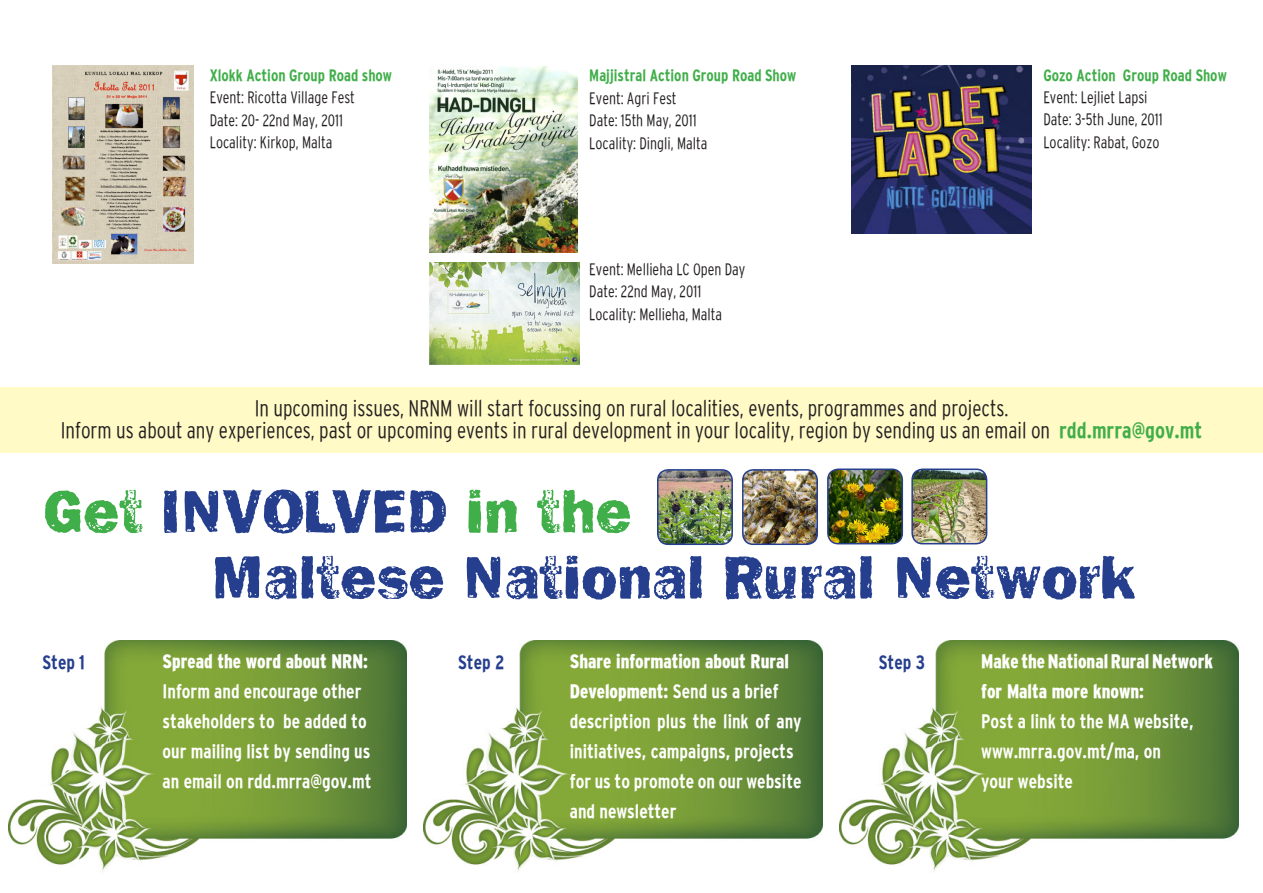
<style>
.page{position:relative;width:1263px;height:893px;background:#fff}
.page>*{position:absolute;margin:0;border:0;box-sizing:border-box;transform-origin:0 0}
.bodytext{font:63.15px "Frankie";color:#253f8e;scale:.95 1}
.bodytext-2{font:63.15px "Frankie";color:#40ae49;scale:.95 1}
.bodytext-3{font:300 22.5px "Maltinterstate Cond";color:#231f20;scale:.95 1}
.bodytext-4{font:700 19.5px/30px "Malt Interstate Cond";color:#fff;scale:.95 1}
.bodytext-5{font:900 19.5px/30px "Malt Interstate Cond";color:#fff;scale:.95 1}
.bodytext-6{font:700 19.5px "Malt Interstate Cond";color:#253f8e;scale:.95 1}
.bodytext-7{font:300 16.5px "Maltinterstate Cond";color:#231f20;scale:.95 1}
.bodytext-8{font:700 16.5px "Malt Interstate Cond";color:#40ae49;scale:.95 1}
.s1{font-family:"Malt Interstate Cond";font-weight:700;color:#40ae49}
.s2{color:#253f8e}
.s3{font-weight:700}
</style>
<div class="page">
<img style="left:658px;top:471px;width:74px;height:73px">
<div style="left:657px;top:469px;width:76px;height:76px;border:2px solid #253f8e;border-radius:10px"></div>
<img style="left:743px;top:471px;width:74px;height:73px">
<div style="left:742px;top:469px;width:76px;height:76px;border:2px solid #253f8e;border-radius:10px"></div>
<img style="left:828px;top:471px;width:74px;height:73px">
<div style="left:827px;top:468px;width:76px;height:76px;border:2px solid #253f8e;border-radius:10px"></div>
<img style="left:913px;top:470px;width:74px;height:74px">
<div style="left:911px;top:468px;width:76px;height:76px;border:2px solid #253f8e;border-radius:10px"></div>
<img style="left:8px;top:640px;width:399px;height:232px">
<img style="left:423px;top:640px;width:399px;height:232px">
<img style="left:839px;top:640px;width:399px;height:232px">
<div style="left:0;top:387px;width:1263px;height:66px;background:#fffac6"></div>
<img style="left:851px;top:66px;width:181px;height:168px">
<img style="left:52px;top:66px;width:141px;height:198px">
<img style="left:430px;top:262px;width:149px;height:102px">
<img style="left:430px;top:67px;width:148px;height:185px">
<p class="bodytext-8" style="left:210px;top:66px;width:193px">Xlokk Action Group Road show</p>
<p class="bodytext-8" style="left:1043px;top:66px;width:195px">Gozo Action Group Road Show</p>
<p class="bodytext-7" style="left:210px;top:88px;width:154px">Event: Ricotta Village Fest</p>
<p class="bodytext-7" style="left:210px;top:111px;width:142px">Date: 20- 22nd May, 2011</p>
<p class="bodytext-7" style="left:210px;top:133px;width:131px">Locality: Kirkop, Malta</p>
<p class="bodytext-8" style="left:589px;top:66px;width:219px">Majjistral Action Group Road Show</p>
<p class="bodytext-7" style="left:589px;top:88px;width:93px">Event: Agri Fest</p>
<p class="bodytext-7" style="left:589px;top:111px;width:115px">Date: 15th May, 2011</p>
<p class="bodytext-7" style="left:589px;top:133px;width:126px">Locality: Dingli, Malta</p>
<p class="bodytext-7" style="left:1043px;top:88px;width:111px">Event: Lejliet Lapsi</p>
<p class="bodytext-7" style="left:1043px;top:110px;width:127px">Date: 3-5th June, 2011</p>
<p class="bodytext-7" style="left:1043px;top:133px;width:124px">Locality: Rabat, Gozo</p>
<p class="bodytext-7" style="left:589px;top:259px;width:166px">Event: Mellieha LC Open Day</p>
<p class="bodytext-7" style="left:589px;top:282px;width:119px">Date: 22nd May, 2011</p>
<p class="bodytext-7" style="left:589px;top:304px;width:141px">Locality: Mellieha, Malta</p>
<p class="bodytext-3" style="left:255px;top:395px;width:795px">In upcoming issues, NRNM will start focussing on rural localities, events, programmes and projects.</p>
<p class="bodytext-3" style="left:61px;top:418px;width:1203px">Inform us about any experiences, past or upcoming events in rural development in your locality, region by sending us an email on <span class="s1">rdd.mrra@gov.mt</span></p>
<p class="bodytext-2" style="left:43px;top:474px;width:621px">Get <span class="s2">INVOLVED</span> in the</p>
<p class="bodytext" style="left:212px;top:540px;width:973px">Maltese National Rural Network</p>
<p class="bodytext-5" style="left:570px;top:646px;width:232px">Share information about Rural</p>
<p class="bodytext-5" style="left:570px;top:676px;width:221px">Development: <span class="s3">Send us a brief</span></p>
<p class="bodytext-4" style="left:570px;top:706px;width:245px">description plus the link of any initiatives, campaigns, projects</p>
<p class="bodytext-4" style="left:570px;top:766px;width:245px">for us to promote on our website and newsletter</p>
<p class="bodytext-6" style="left:43px;top:652px;width:46px">Step 1</p>
<p class="bodytext-5" style="left:163px;top:646px;width:218px">Spread the word about NRN:</p>
<p class="bodytext-6" style="left:458px;top:652px;width:50px">Step 2</p>
<p class="bodytext-6" style="left:879px;top:652px;width:50px">Step 3</p>
<p class="bodytext-4" style="left:163px;top:676px;width:220px">Inform and encourage other stakeholders to be added to our mailing list by sending us</p>
<p class="bodytext-4" style="left:163px;top:766px;width:221px">an email on rdd.mrra@gov.mt</p>
<p class="bodytext-5" style="left:981px;top:646px;width:245px">Make the National Rural Network for Malta more known:</p>
<p class="bodytext-4" style="left:981px;top:706px;width:225px">Post a link to the MA website,</p>
<p class="bodytext-4" style="left:981px;top:736px;width:191px">www.mrra.gov.mt/ma, on</p>
<p class="bodytext-4" style="left:981px;top:766px;width:98px">your website</p>
</div>
